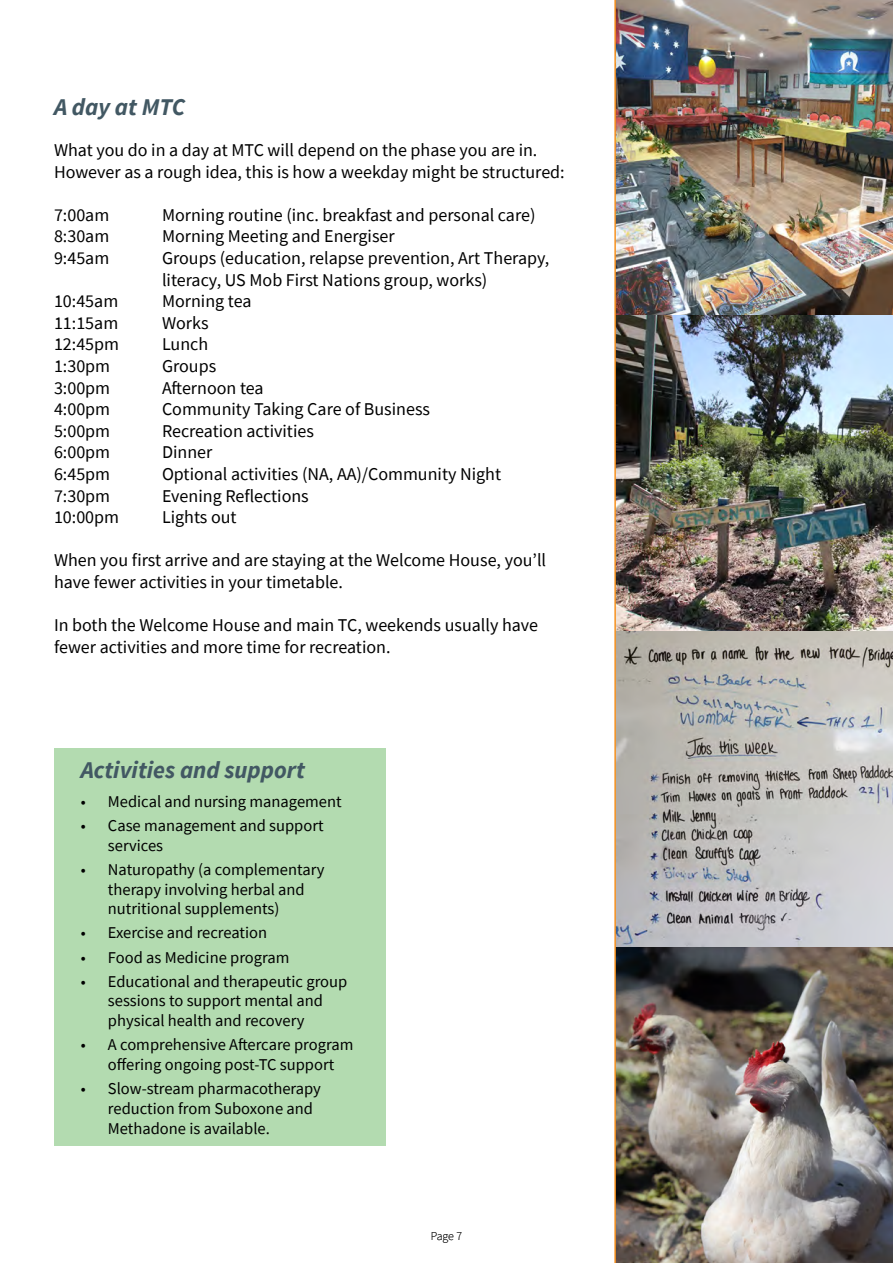
<style>
.page{position:relative;width:893px;height:1263px;background:#fff}
.page>*{position:absolute;margin:0;border:0;box-sizing:border-box;transform-origin:0 0}
.t1{font:italic 700 24px "Source Sans Pro";color:#425863}
.t2{font:18px/21.6px "Source Sans Pro";color:#000}
.t3{font:16.5px/19.8px "Source Sans Pro";color:#000}
.t4{font:200 12px "Source Sans Pro";color:#000}
</style>
<div class="page">
<div style="left:54px;top:748px;width:332px;height:398px;background:#b3dbb0"></div>
<img style="left:616px;top:0;width:277px;height:316px">
<img style="left:616px;top:316px;width:277px;height:316px">
<svg style="left:616px;top:632px;width:277px;height:315px;background:#b8b7b5"></svg>
<img style="left:616px;top:947px;width:277px;height:316px">
<hr style="left:614px;top:0;width:2px;height:1263px;background:#f79220">
<h1 class="t1" style="left:54px;top:90px;width:133px">A day at MTC</h1>
<p class="t2" style="left:54px;top:139px;width:512px">What you do in a day at MTC will depend on the phase you are in.<br>However as a rough idea, this is how a weekday might be structured:</p>
<p class="t2" style="left:54px;top:204px;width:57px">7:00am</p>
<p class="t2" style="left:162px;top:204px;width:375px">Morning routine (inc. breakfast and personal care)</p>
<p class="t2" style="left:54px;top:225px;width:57px">8:30am</p>
<p class="t2" style="left:162px;top:225px;width:234px">Morning Meeting and Energiser</p>
<p class="t2" style="left:54px;top:247px;width:57px">9:45am</p>
<p class="t2" style="left:162px;top:247px;width:389px">Groups (education, relapse prevention, Art Therapy, literacy, US Mob First Nations group, works)</p>
<p class="t2" style="left:54px;top:290px;width:66px">10:45am</p>
<p class="t2" style="left:162px;top:290px;width:91px">Morning tea</p>
<p class="t2" style="left:54px;top:312px;width:66px">11:15am</p>
<p class="t2" style="left:162px;top:312px;width:48px">Works</p>
<p class="t2" style="left:54px;top:333px;width:67px">12:45pm</p>
<p class="t2" style="left:162px;top:333px;width:48px">Lunch</p>
<p class="t2" style="left:54px;top:355px;width:58px">1:30pm</p>
<p class="t2" style="left:162px;top:355px;width:56px">Groups</p>
<p class="t2" style="left:54px;top:377px;width:58px">3:00pm</p>
<p class="t2" style="left:162px;top:377px;width:103px">Afternoon tea</p>
<p class="t2" style="left:54px;top:398px;width:58px">4:00pm</p>
<p class="t2" style="left:162px;top:398px;width:270px">Community Taking Care of Business</p>
<p class="t2" style="left:54px;top:420px;width:58px">5:00pm</p>
<p class="t2" style="left:162px;top:420px;width:153px">Recreation activities</p>
<p class="t2" style="left:54px;top:441px;width:58px">6:00pm</p>
<p class="t2" style="left:162px;top:441px;width:52px">Dinner</p>
<p class="t2" style="left:54px;top:463px;width:58px">6:45pm</p>
<p class="t2" style="left:162px;top:463px;width:341px">Optional activities (NA, AA)/Community Night</p>
<p class="t2" style="left:54px;top:485px;width:58px">7:30pm</p>
<p class="t2" style="left:162px;top:485px;width:148px">Evening Reflections</p>
<p class="t2" style="left:54px;top:506px;width:67px">10:00pm</p>
<p class="t2" style="left:162px;top:506px;width:76px">Lights out</p>
<p class="t2" style="left:54px;top:549px;width:494px">When you first arrive and are staying at the Welcome House, you’ll have fewer activities in your timetable.</p>
<p class="t2" style="left:54px;top:614px;width:486px">In both the Welcome House and main TC, weekends usually have fewer activities and more time for recreation.</p>
<h1 class="t1" style="left:81px;top:754px;width:226px">Activities and support</h1>
<p class="t3" style="left:81px;top:791px;width:262px">• Medical and nursing management</p>
<p class="t3" style="left:108px;top:815px;width:217px;text-indent:-27px">• Case management and support services</p>
<p class="t3" style="left:108px;top:859px;width:218px;text-indent:-27px">• Naturopathy (a complementary therapy involving herbal and nutritional supplements)</p>
<p class="t3" style="left:81px;top:923px;width:188px">• Exercise and recreation</p>
<p class="t3" style="left:81px;top:947px;width:210px">• Food as Medicine program</p>
<p class="t3" style="left:108px;top:971px;width:241px;text-indent:-27px">• Educational and therapeutic group sessions to support mental and physical health and recovery</p>
<p class="t3" style="left:81px;top:1035px;width:274px;text-align:center">• A comprehensive Aftercare program offering ongoing post-TC support</p>
<p class="t3" style="left:108px;top:1079px;width:215px;text-indent:-27px">• Slow-stream pharmacotherapy reduction from Suboxone and<br>Methadone is available.</p>
<p class="t4" style="left:431px;top:1229px;width:33px">Page 7</p>
</div>
